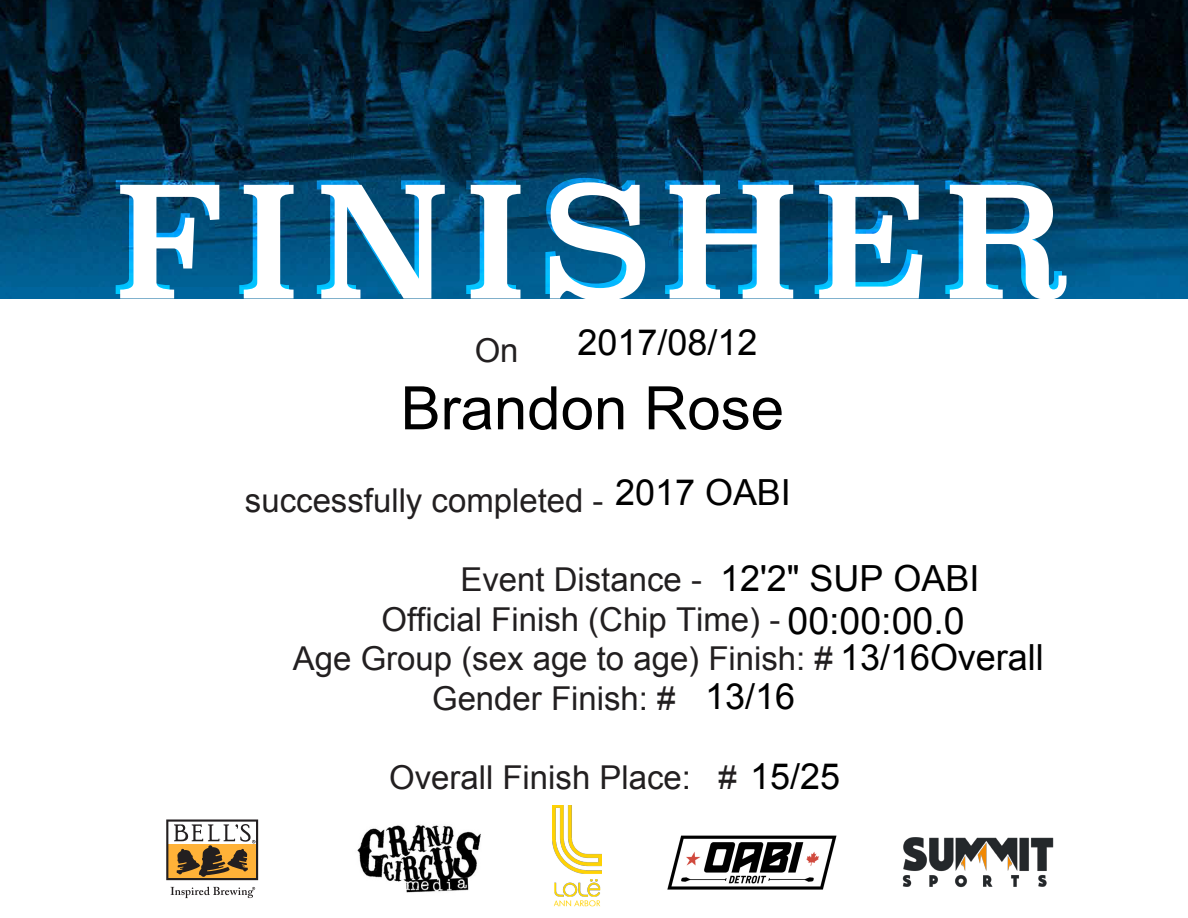
<style>
.page{position:relative;width:1188px;height:918px;background:#fff}
.page>*{position:absolute;margin:0;border:0;box-sizing:border-box;transform-origin:0 0}
.t1{font:153px "Superclarendon";letter-spacing:.1em;color:#fff}
.t2{font:60px "Arial";color:#000}
.t3{font:37.5px "Arial";color:#000}
.t4{font:36px "Arial";color:#000}
.t5{font:32.85px "Arial";color:#221f20}
.s1{font-size:36px;color:#000}
</style>
<div class="page">
<img style="left:0;top:0;width:1188px;height:298px">
<svg style="left:171px;top:887px;width:84px;height:11px"></svg>
<svg style="left:166px;top:819px;width:92px;height:61px"></svg>
<img style="left:357px;top:825px;width:124px;height:68px">
<img style="left:552px;top:805px;width:50px;height:102px">
<img style="left:902px;top:837px;width:152px;height:51px">
<img style="left:667px;top:835px;width:170px;height:55px">
<h1 class="t1" style="left:110px;top:135px;width:957px">FINISHER</h1>
<p class="t5" style="left:475px;top:328px;width:45px">On</p>
<p class="t4" style="left:578px;top:323px;width:182px">2017/08/12</p>
<h2 class="t2" style="left:401px;top:375px;width:385px">Brandon Rose</h2>
<p class="t5" style="left:245px;top:479px;width:360px">successfully completed -</p>
<p class="t4" style="left:615px;top:473px;width:177px">2017 OABI</p>
<p class="t4" style="left:720px;top:558px;width:261px">12'2" SUP OABI</p>
<p class="t5" style="left:460px;top:558px;width:243px">Event Distance -</p>
<p class="t5" style="left:382px;top:598px;width:400px">Official Finish (Chip Time) -</p>
<p class="t5" style="left:293px;top:637px;width:752px">Age Group (sex age to age) Finish: # <span class="s1">13/16Overall</span></p>
<p class="t5" style="left:432px;top:677px;width:245px">Gender Finish: #</p>
<p class="t3" style="left:788px;top:600px;width:179px">00:00:00.0</p>
<p class="t4" style="left:705px;top:677px;width:92px">13/16</p>
<p class="t5" style="left:389px;top:756px;width:452px">Overall Finish Place: # <span class="s1">15/25</span></p>
</div>
